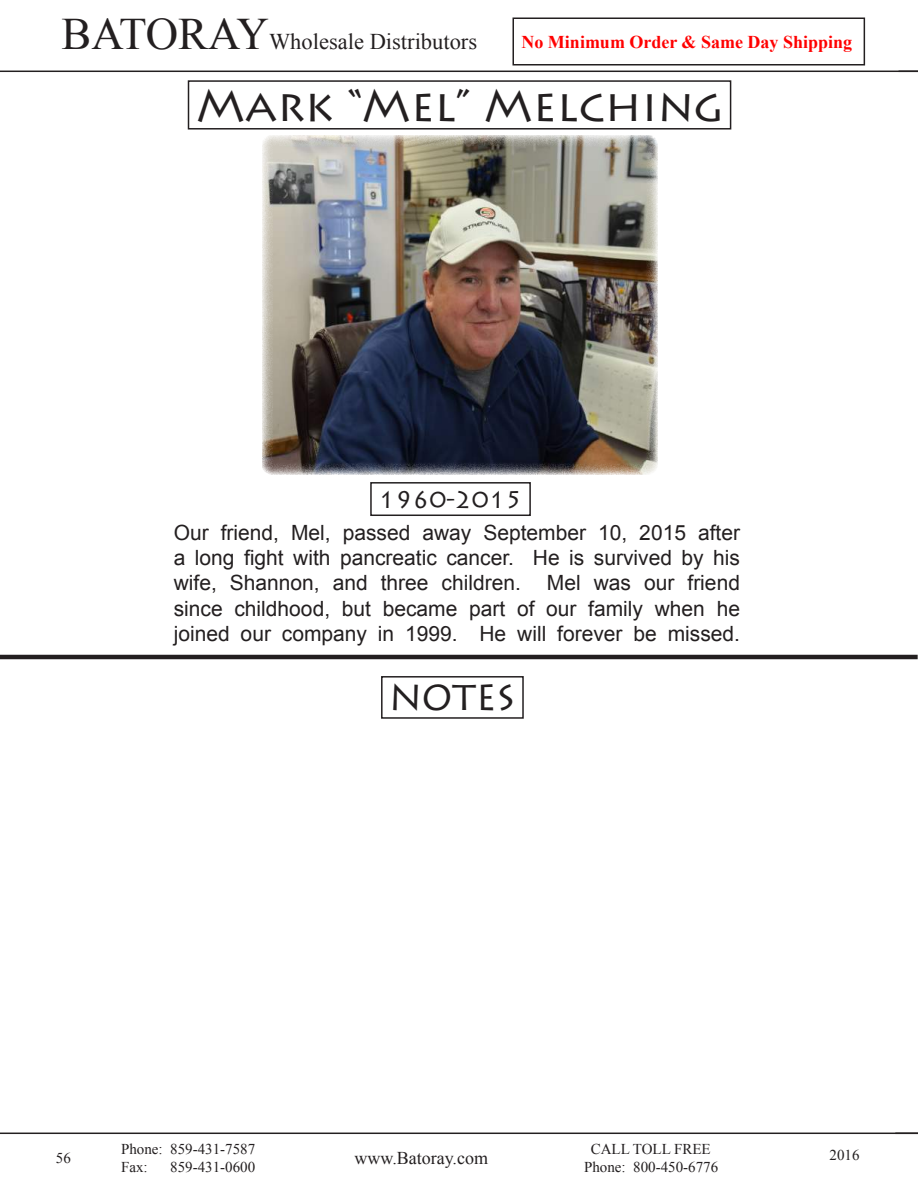
<style>
.page{position:relative;width:918px;height:1188px;background:#fff}
.page>*{position:absolute;margin:0;border:0;box-sizing:border-box;transform-origin:0 0}
.t1{font:45px "Lithos Pro";color:#231f20}
.t2{font:36px "Lithos Pro";color:#231f20}
.t3{font:24px "Lithos Pro";color:#231f20}
.t4{font:22.5px "Times New Roman";color:#231f20}
.t5{font:21px/25.2px "Arial";color:#231f20;text-align:justify}
.t6{font:700 18px "Times New Roman";color:#f00}
.t7{font:18px "Times New Roman";color:#231f20}
.t8{font:15px/18px "Times New Roman";color:#231f20}
.s1{font-size:45px}
</style>
<div class="page">
<hr style="left:0;top:1133px;width:918px;height:1px;background:#231f20">
<div style="left:513px;top:18px;width:352px;height:48px;border:2px solid #231f20"></div>
<hr style="left:0;top:71px;width:918px;height:1px;background:#231f20">
<hr style="left:0;top:655px;width:918px;height:4px;background:#231f20">
<img style="left:262px;top:135px;width:395px;height:339px">
<div style="left:188px;top:80px;width:543px;height:50px;border:2px solid #231f20"></div>
<svg style="left:169px;top:654px;width:575px;height:65px"></svg>
<div style="left:370px;top:482px;width:161px;height:34px;border:2px solid #231f20"></div>
<p class="t4" style="left:62px;top:27px;width:417px"><span class="s1">BATORAY</span>Wholesale Distributors</p>
<p class="t6" style="left:522px;top:29px;width:332px">No Minimum Order &amp; Same Day Shipping</p>
<h1 class="t1" style="left:196px;top:80px;width:529px">Mark “Mel” Melching</h1>
<p class="t3" style="left:378px;top:486px;width:146px">1960-2015</p>
<p class="t5" style="left:174px;top:520px;width:568px">Our friend, Mel, passed away September 10, 2015 after a long fight with pancreatic cancer. He is survived by his wife, Shannon, and three children. Mel was our friend since childhood, but became part of our family when he joined our company in 1999. He will forever be missed.</p>
<h2 class="t2" style="left:389px;top:677px;width:128px">NOTES</h2>
<p class="t8" style="left:56px;top:1149px;width:16px">56</p>
<p class="t8" style="left:121px;top:1140px;width:136px">Phone: 859-431-7587<br>Fax:</p>
<p class="t8" style="left:170px;top:1158px;width:86px">859-431-0600</p>
<p class="t7" style="left:355px;top:1146px;width:135px">www.Batoray.com</p>
<p class="t8" style="left:584px;top:1140px;width:136px;text-align:center">CALL TOLL FREE<br>Phone: 800-450-6776</p>
<p class="t8" style="left:830px;top:1146px;width:31px">2016</p>
</div>
